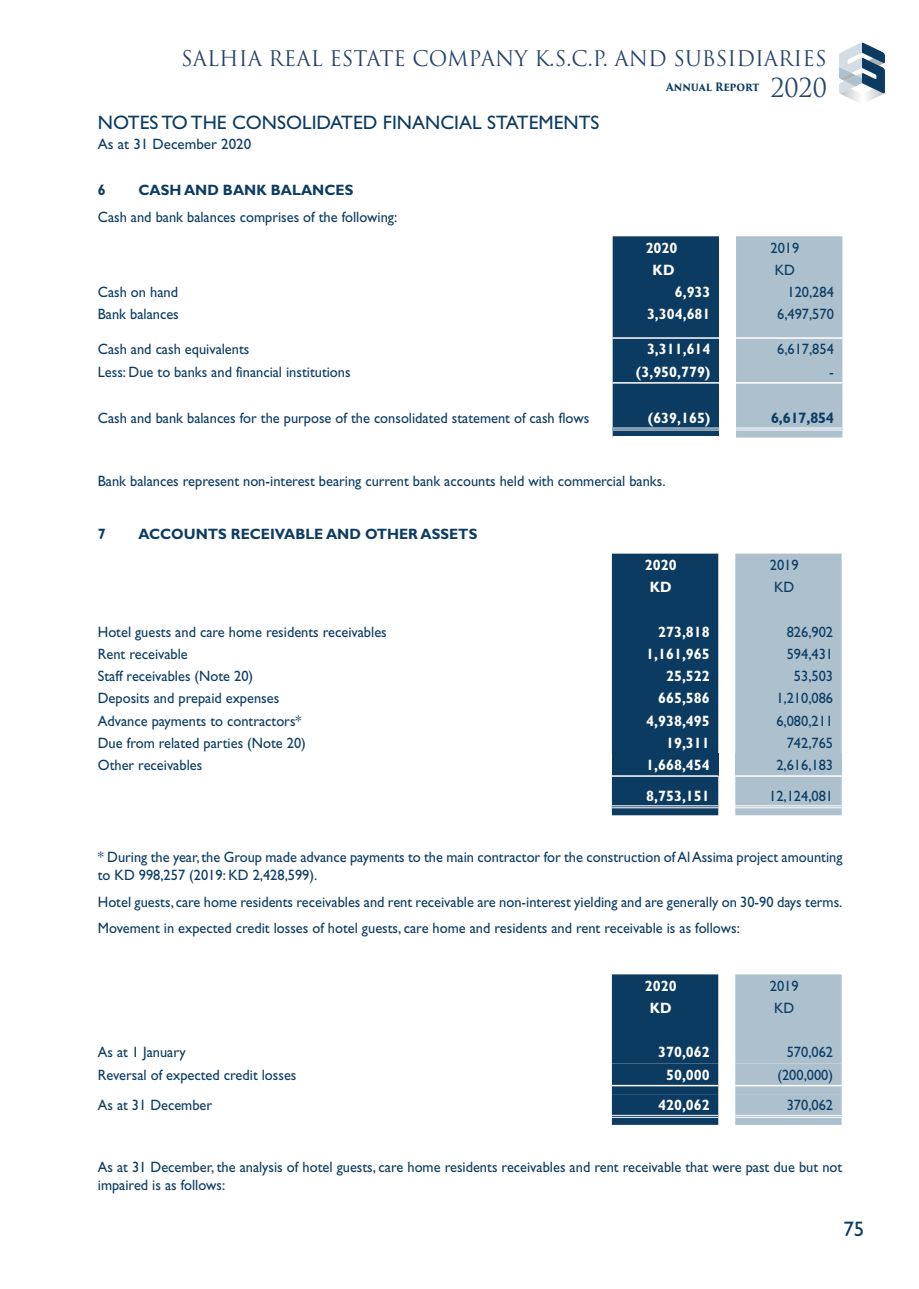
<style>
.page{position:relative;width:919px;height:1289px;background:#fff}
.page>*{position:absolute;margin:0;border:0;box-sizing:border-box;transform-origin:0 0}
.t1{font:25.5px "Trajan Pro";color:#28436b}
.t2{font:21px "Trajan Pro";color:#28436b}
.t3{font:21px "Gill Sans Std";color:#0c3c62}
.t4{font:19.5px "Gill Sans Std";color:#0c3c62}
.SUBHEAD{font:15px/18px "Gill Sans Std";color:#0c3c62;scale:.96 1}
.SUBHEAD-2{font:700 15px "Gill Sans Std";color:#fff;scale:.96 1}
.SUBHEAD-3{font:15px "Gill Sans Std";color:#0c3b62;scale:.96 1}
.SUBHEAD-4{font:700 15px "Gill Sans Std";color:#0c3c62;scale:.96 1}
.SUBHEAD-5{font:15px "Gill Sans Std";color:#0c3c62}
.SUBHEAD-6{font:700 15px "Humanist 521 BT";color:#0c3b62;scale:.96 1}
.t5{font:700 11.25px "Trajan Pro 3";letter-spacing:-.005em;color:#0c3c62;scale:.91 1}
</style>
<div class="page">
<svg style="left:839px;top:43px;width:45px;height:59px"></svg>
<svg style="left:612px;top:236px;width:230px;height:201px;background:#6c8aa1"></svg>
<hr style="left:736px;top:382px;width:106px;height:1px;background:#fff">
<svg style="left:612px;top:553px;width:229px;height:262px;background:#69879f"></svg>
<hr style="left:735px;top:805px;width:106px;height:1px;background:#fff">
<hr style="left:735px;top:807px;width:106px;height:1px;background:#fff">
<hr style="left:612px;top:775px;width:106px;height:1px;background:#fff">
<hr style="left:735px;top:775px;width:106px;height:1px;background:#fff">
<hr style="left:612px;top:805px;width:106px;height:1px;background:#fff">
<hr style="left:612px;top:807px;width:106px;height:1px;background:#fff">
<div style="left:612px;top:974px;width:106px;height:150px;background:#0c3b62"></div>
<div style="left:735px;top:974px;width:106px;height:150px;background:#acc0cd"></div>
<hr style="left:612px;top:1084px;width:106px;height:2px;background:#fff">
<hr style="left:735px;top:1084px;width:106px;height:2px;background:#fff">
<hr style="left:612px;top:1114px;width:106px;height:1px;background:#fff">
<hr style="left:612px;top:1116px;width:106px;height:1px;background:#fff">
<hr style="left:735px;top:1114px;width:106px;height:1px;background:#fff">
<hr style="left:735px;top:1116px;width:106px;height:1px;background:#fff">
<h2 class="t2" style="left:181px;top:45px;width:646px">SALHIA REAL ESTATE COMPANY K.S.C.P. AND SUBSIDIARIES</h2>
<h3 class="t4" style="left:98px;top:111px;width:503px">NOTES TO THE CONSOLIDATED FINANCIAL STATEMENTS</h3>
<p class="SUBHEAD-5" style="left:98px;top:136px;width:155px">As at 31 December 2020</p>
<p class="SUBHEAD-4" style="left:98px;top:181px;width:10px">6</p>
<p class="SUBHEAD-4" style="left:138px;top:181px;width:225px">CASH AND BANK BALANCES</p>
<p class="SUBHEAD" style="left:98px;top:208px;width:313px">Cash and bank balances comprises of the following:</p>
<p class="t5" style="left:666px;top:78px;width:104px">Annual Report</p>
<h1 class="t1" style="left:770px;top:71px;width:58px">2020</h1>
<p class="SUBHEAD-2" style="left:645px;top:238px;width:35px">2020</p>
<p class="SUBHEAD-3" style="left:770px;top:239px;width:32px">2019</p>
<p class="SUBHEAD-2" style="left:652px;top:261px;width:24px">KD</p>
<p class="SUBHEAD-3" style="left:774px;top:261px;width:23px">KD</p>
<p class="SUBHEAD" style="left:98px;top:283px;width:85px">Cash on hand</p>
<p class="SUBHEAD-2" style="left:674px;top:283px;width:39px">6,933</p>
<p class="SUBHEAD-3" style="left:787px;top:283px;width:50px">120,284</p>
<p class="SUBHEAD" style="left:98px;top:305px;width:86px">Bank balances</p>
<p class="SUBHEAD-2" style="left:647px;top:305px;width:68px">3,304,681</p>
<p class="SUBHEAD-3" style="left:777px;top:305px;width:61px">6,497,570</p>
<p class="SUBHEAD" style="left:98px;top:340px;width:159px">Cash and cash equivalents</p>
<p class="SUBHEAD-2" style="left:647px;top:340px;width:68px">3,311,614</p>
<p class="SUBHEAD-3" style="left:777px;top:340px;width:61px">6,617,854</p>
<p class="SUBHEAD" style="left:98px;top:363px;width:265px">Less: Due to banks and financial institutions</p>
<p class="SUBHEAD-2" style="left:636px;top:363px;width:79px">(3,950,779)</p>
<p class="SUBHEAD-3" style="left:829px;top:363px;width:6px">-</p>
<p class="SUBHEAD" style="left:98px;top:409px;width:513px">Cash and bank balances for the purpose of the consolidated statement of cash flows</p>
<p class="SUBHEAD-2" style="left:647px;top:409px;width:67px">(639,165)</p>
<p class="SUBHEAD-6" style="left:771px;top:408px;width:67px">6,617,854</p>
<p class="SUBHEAD" style="left:98px;top:472px;width:593px">Bank balances represent non-interest bearing current bank accounts held with commercial banks.</p>
<p class="SUBHEAD-4" style="left:98px;top:525px;width:10px">7</p>
<p class="SUBHEAD-4" style="left:138px;top:525px;width:354px">ACCOUNTS RECEIVABLE AND OTHER ASSETS</p>
<p class="SUBHEAD-2" style="left:645px;top:556px;width:35px">2020</p>
<p class="SUBHEAD-3" style="left:769px;top:556px;width:32px">2019</p>
<p class="SUBHEAD-2" style="left:649px;top:578px;width:24px">KD</p>
<p class="SUBHEAD-3" style="left:774px;top:578px;width:23px">KD</p>
<p class="SUBHEAD" style="left:98px;top:622px;width:302px">Hotel guests and care home residents receivables</p>
<p class="SUBHEAD-2" style="left:658px;top:622px;width:55px">273,818</p>
<p class="SUBHEAD-3" style="left:786px;top:623px;width:50px">826,902</p>
<p class="SUBHEAD" style="left:98px;top:645px;width:95px">Rent receivable</p>
<p class="SUBHEAD-2" style="left:646px;top:645px;width:68px">1,161,965</p>
<p class="SUBHEAD-3" style="left:786px;top:645px;width:50px">594,431</p>
<p class="SUBHEAD" style="left:98px;top:667px;width:163px">Staff receivables (Note 20)</p>
<p class="SUBHEAD-2" style="left:666px;top:667px;width:47px">25,522</p>
<p class="SUBHEAD-3" style="left:793px;top:667px;width:42px">53,503</p>
<p class="SUBHEAD" style="left:98px;top:689px;width:190px">Deposits and prepaid expenses</p>
<p class="SUBHEAD-2" style="left:658px;top:689px;width:55px">665,586</p>
<p class="SUBHEAD-3" style="left:776px;top:689px;width:61px">1,210,086</p>
<p class="SUBHEAD" style="left:98px;top:711px;width:214px">Advance payments to contractors*</p>
<p class="SUBHEAD-2" style="left:646px;top:711px;width:68px">4,938,495</p>
<p class="SUBHEAD-3" style="left:776px;top:712px;width:61px">6,080,211</p>
<p class="SUBHEAD" style="left:98px;top:733px;width:218px">Due from related parties (Note 20)</p>
<p class="SUBHEAD-2" style="left:666px;top:733px;width:47px">19,311</p>
<p class="SUBHEAD-3" style="left:786px;top:734px;width:50px">742,765</p>
<p class="SUBHEAD" style="left:98px;top:756px;width:110px">Other receivables</p>
<p class="SUBHEAD-2" style="left:646px;top:756px;width:68px">1,668,454</p>
<p class="SUBHEAD-3" style="left:776px;top:756px;width:61px">2,616,183</p>
<p class="SUBHEAD-2" style="left:646px;top:786px;width:68px">8,753,151</p>
<p class="SUBHEAD-3" style="left:769px;top:787px;width:68px">12,124,081</p>
<p class="SUBHEAD" style="left:98px;top:848px;width:777px">* During the year, the Group made advance payments to the main contractor for the construction of Al Assima project amounting to KD 998,257 (2019: KD 2,428,599).</p>
<p class="SUBHEAD" style="left:98px;top:892px;width:777px">Hotel guests, care home residents receivables and rent receivable are non-interest yielding and are generally on 30-90 days terms.</p>
<p class="SUBHEAD" style="left:98px;top:919px;width:670px">Movement in expected credit losses of hotel guests, care home and residents and rent receivable is as follows:</p>
<p class="SUBHEAD-2" style="left:645px;top:976px;width:35px">2020</p>
<p class="SUBHEAD-3" style="left:769px;top:976px;width:32px">2019</p>
<p class="SUBHEAD-2" style="left:649px;top:998px;width:24px">KD</p>
<p class="SUBHEAD-3" style="left:774px;top:999px;width:23px">KD</p>
<p class="SUBHEAD" style="left:98px;top:1043px;width:93px">As at 1 January</p>
<p class="SUBHEAD-2" style="left:658px;top:1043px;width:55px">370,062</p>
<p class="SUBHEAD-3" style="left:786px;top:1043px;width:50px">570,062</p>
<p class="SUBHEAD" style="left:98px;top:1065px;width:208px">Reversal of expected credit losses</p>
<p class="SUBHEAD-2" style="left:666px;top:1065px;width:47px">50,000</p>
<p class="SUBHEAD-3" style="left:777px;top:1065px;width:59px">(200,000)</p>
<p class="SUBHEAD" style="left:98px;top:1096px;width:121px">As at 31 December</p>
<p class="SUBHEAD-2" style="left:658px;top:1096px;width:55px">420,062</p>
<p class="SUBHEAD-3" style="left:786px;top:1096px;width:50px">370,062</p>
<p class="SUBHEAD" style="left:98px;top:1157px;width:776px">As at 31 December, the analysis of hotel guests, care home residents receivables and rent receivable that were past due but not impaired is as follows:</p>
<h2 class="t3" style="left:843px;top:1216px;width:22px">75</h2>
</div>
